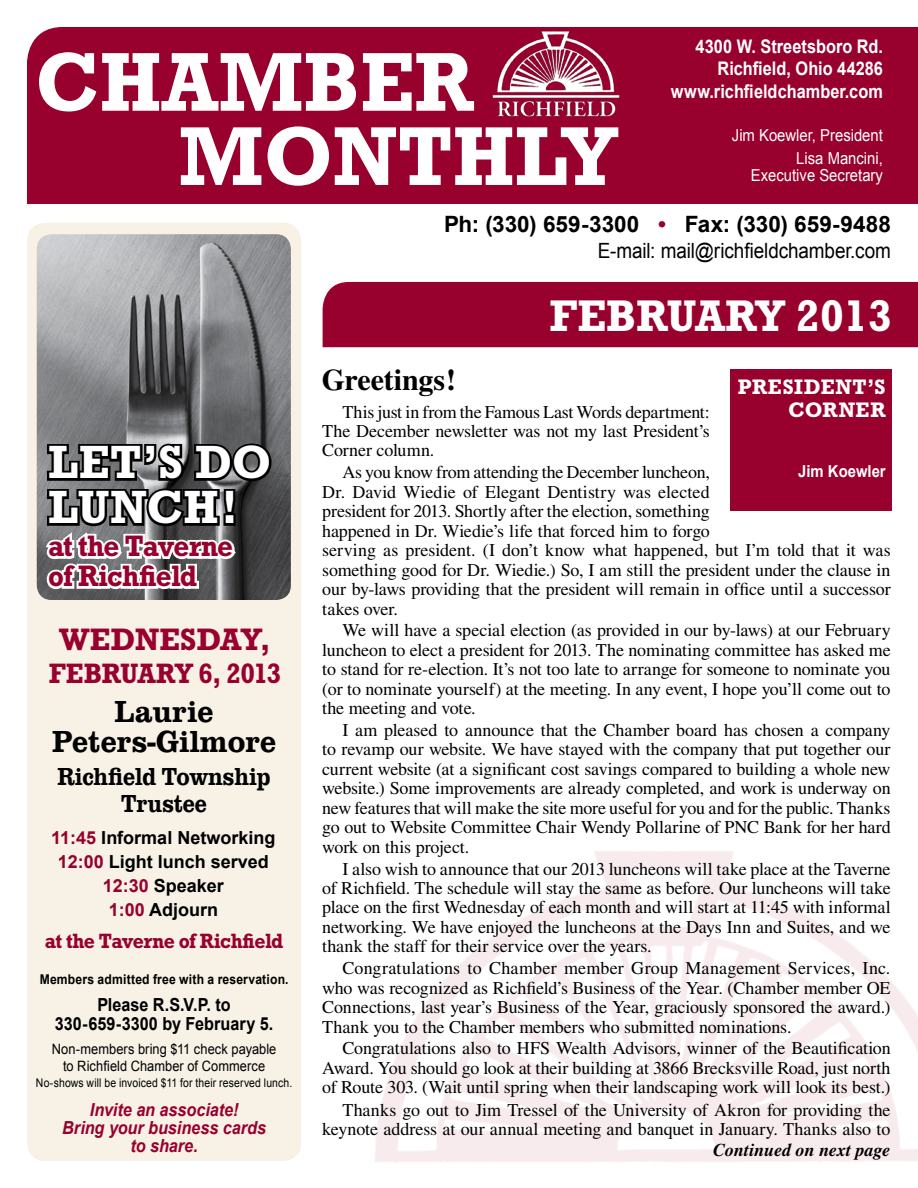
<style>
.page{position:relative;width:918px;height:1188px;background:#fff}
.page>*{position:absolute;margin:0;border:0;box-sizing:border-box;transform-origin:0 0}
.t1{font:700 84.75px/74.2px "Rockwell";color:#fff;scale:.96 1}
.t2{font:700 47.4px/45px "Rockwell";letter-spacing:.02em;color:#fff}
.t3{font:700 45px "Rockwell";color:#fff;scale:.96 1}
.t4{font:31.5px/30px "URW Clarendon T Medi Narr";color:#000;text-align:center}
.t5{font:700 31.5px "Rockwell";color:#98002e}
.t6{font:700 30px/30px "Rockwell";letter-spacing:-.03em;color:#98002e;scale:.93 1}
.t7{font:700 30px "Times";letter-spacing:-.005em;color:#000}
.t8{font:700 28.5px "Rockwell";letter-spacing:-.045em;color:#98002e;scale:.93 1}
.t9{font:25.5px/27px "URW Clarendon T Medi Narr";letter-spacing:-.01em;color:#000;text-align:center;scale:.93 1}
.t10{font:700 22.5px "Arial";color:#000}
.t11{font:700 21.3px/22.5px "Rockwell";letter-spacing:.04em;color:#fff;text-align:right}
.t12{font:21px "Arial";letter-spacing:-.005em;color:#000;scale:.9 1}
.t13{font:700 21px "Rockwell";letter-spacing:-.03em;color:#98002e;scale:.93 1}
.t14{font:700 18.75px/22.5px "Arial";color:#fff;text-align:right;scale:.87 1}
.t15{font:18px/19.5px "Times";letter-spacing:-.005em;color:#000;text-align:justify}
.t16{font:700 18px/24px "Arial";color:#000;text-align:center}
.t17{font:italic 700 18px/18px "Arial";letter-spacing:-.005em;color:#98002e;text-align:center;scale:.9 1}
.t18{font:700 18px/19.5px "Arial";color:#000;text-align:center;scale:.9 1}
.t19{font:italic 700 18px "Times";letter-spacing:-.005em;color:#000}
.t20{font:16.5px/23.2px "Arial";color:#fff;text-align:right;scale:.9 1}
.t21{font:700 16.5px "Arial";color:#fff;scale:.9 1}
.t22{font:14.25px/16.5px "Arial";letter-spacing:.005em;color:#000;text-align:center;scale:.9 1}
.t23{font:700 13.5px "Arial";letter-spacing:.015em;color:#000;scale:.9 1}
.t24{font:12px "Arial";letter-spacing:.01em;color:#000;scale:.87 1}
.s1{color:#98002e}
</style>
<div class="page">
<div style="left:27px;top:27px;width:891px;height:177px;background:#98002e"></div>
<div style="left:27px;top:223px;width:274px;height:938px;background:#f7f1e6;border-radius:18px"></div>
<img style="left:462px;top:30px;width:190px;height:87px">
<img style="left:37px;top:234px;width:254px;height:366px">
<svg style="left:43px;top:441px;width:231px;height:150px;background:#656667"></svg>
<div style="left:323px;top:282px;width:595px;height:65px;background:#98002e"></div>
<div style="left:730px;top:369px;width:162px;height:142px;background:#98002e"></div>
<h1 class="t1" style="left:179px;top:44px;width:459px;text-indent:-143px">CHAMBER<br>MONTHLY</h1>
<p class="t14" style="left:671px;top:35px;width:245px">4300 W. Streetsboro Rd.<br>Richfield, Ohio 44286 www.richfieldchamber.com</p>
<p class="t20" style="left:732px;top:124px;width:169px">Jim Koewler, President<br>Lisa Mancini,</p>
<p class="t20" style="left:751px;top:163px;width:148px">Executive Secretary</p>
<p class="t10" style="left:444px;top:212px;width:448px">Ph: (330) 659-3300 <span class="s1">•</span> Fax: (330) 659-9488</p>
<p class="t12" style="left:598px;top:238px;width:327px">E-mail: mail@richfieldchamber.com</p>
<h2 class="t2" style="left:48px;top:439px;width:212px">LET ’S DO<br>LUNCH!</h2>
<h3 class="t6" style="left:48px;top:531px;width:201px">AT THE TAVERNE<br>OF RICHFIELD</h3>
<h3 class="t5" style="left:59px;top:621px;width:213px">WEDNESDAY,</h3>
<h3 class="t8" style="left:49px;top:656px;width:39px">FEBRUAR</h3>
<h3 class="t8" style="left:175px;top:656px;width:116px">Y 6, 2013</h3>
<h3 class="t4" style="left:52px;top:696px;width:226px">Laurie<br>Peters-Gilmore</h3>
<h3 class="t9" style="left:57px;top:763px;width:231px">Richfield Township<br>Trustee</h3>
<p class="t16" style="left:51px;top:826px;width:226px"><span class="s1">11:45</span> Informal Networking<br><span class="s1">12:00</span> Light lunch served<br><span class="s1">12:30</span> Speaker<br><span class="s1">1:00</span> Adjourn</p>
<p class="t13" style="left:45px;top:928px;width:258px">AT THE TAVERNE OF RICHFIELD</p>
<p class="t23" style="left:40px;top:971px;width:278px">Members admitted free with a reservation.</p>
<p class="t18" style="left:55px;top:995px;width:244px">Please R.S.V.P. to<br>330-659-3300 by February 5.</p>
<p class="t22" style="left:52px;top:1041px;width:251px">Non-members bring $11 check payable to Richfield Chamber of Commerce</p>
<p class="t24" style="left:36px;top:1076px;width:296px">No-shows will be invoiced $11 for their reserved lunch.</p>
<p class="t17" style="left:62px;top:1100px;width:228px">Invite an associate!<br>Bring your business cards to share.</p>
<h3 class="t3" style="left:549px;top:290px;width:358px">FEBRUARY 2013</h3>
<h3 class="t7" style="left:322px;top:362px;width:136px">Greetings!</h3>
<p class="t11" style="left:738px;top:376px;width:150px">PRESIDENT ’S<br>CORNER</p>
<p class="t15" style="left:322px;top:402px;width:389px;text-indent:20px">This just in from the Famous Last Words department:<br>The December newsletter was not my last President’s Corner column.</p>
<p class="t15" style="left:322px;top:462px;width:570px;text-align:left;text-indent:20px">As you know from attending the December luncheon,<br>Dr. David Wiedie of Elegant Dentistry was elected<br>president for 2013. Shortly after the election, something<br>happened in Dr. Wiedie’s life that forced him to forgo<br>serving as president. (I don’t know what happened, but I’m told that it was something good for Dr. Wiedie.) So, I am still the president under the clause in our by-laws providing that the president will remain in office until a successor takes over.</p>
<p class="t15" style="left:322px;top:620px;width:570px;text-indent:20px">We will have a special election (as provided in our by-laws) at our February luncheon to elect a president for 2013. The nominating committee has asked me to stand for re-election. It’s not too late to arrange for someone to nominate you (or to nominate yourself) at the meeting. In any event, I hope you’ll come out to the meeting and vote.</p>
<p class="t15" style="left:322px;top:720px;width:570px;text-indent:20px">I am pleased to announce that the Chamber board has chosen a company to revamp our website. We have stayed with the company that put together our current website (at a significant cost savings compared to building a whole new website.) Some improvements are already completed, and work is underway on new features that will make the site more useful for you and for the public. Thanks go out to Website Committee Chair Wendy Pollarine of PNC Bank for her hard work on this project.</p>
<p class="t15" style="left:322px;top:859px;width:570px;text-indent:20px">I also wish to announce that our 2013 luncheons will take place at the Taverne of Richfield. The schedule will stay the same as before. Our luncheons will take place on the first Wednesday of each month and will start at 11:45 with informal networking. We have enjoyed the luncheons at the Days Inn and Suites, and we thank the staff for their service over the years.</p>
<p class="t15" style="left:322px;top:958px;width:570px;text-indent:20px">Congratulations to Chamber member Group Management Services, Inc. who was recognized as Richfield’s Business of the Year. (Chamber member OE Connections, last year’s Business of the Year, graciously sponsored the award.)<br>Thank you to the Chamber members who submitted nominations.</p>
<p class="t15" style="left:322px;top:1038px;width:570px;text-indent:20px">Congratulations also to HFS Wealth Advisors, winner of the Beautification Award. You should go look at their building at 3866 Brecksville Road, just north of Route 303. (Wait until spring when their landscaping work will look its best.)</p>
<p class="t15" style="left:322px;top:1100px;width:570px;text-align:right">Thanks go out to Jim Tressel of the University of Akron for providing the keynote address at our annual meeting and banquet in January. Thanks also to</p>
<p class="t19" style="left:713px;top:1140px;width:179px">Continued on next page</p>
<p class="t21" style="left:798px;top:462px;width:99px">Jim Koewler</p>
</div>
